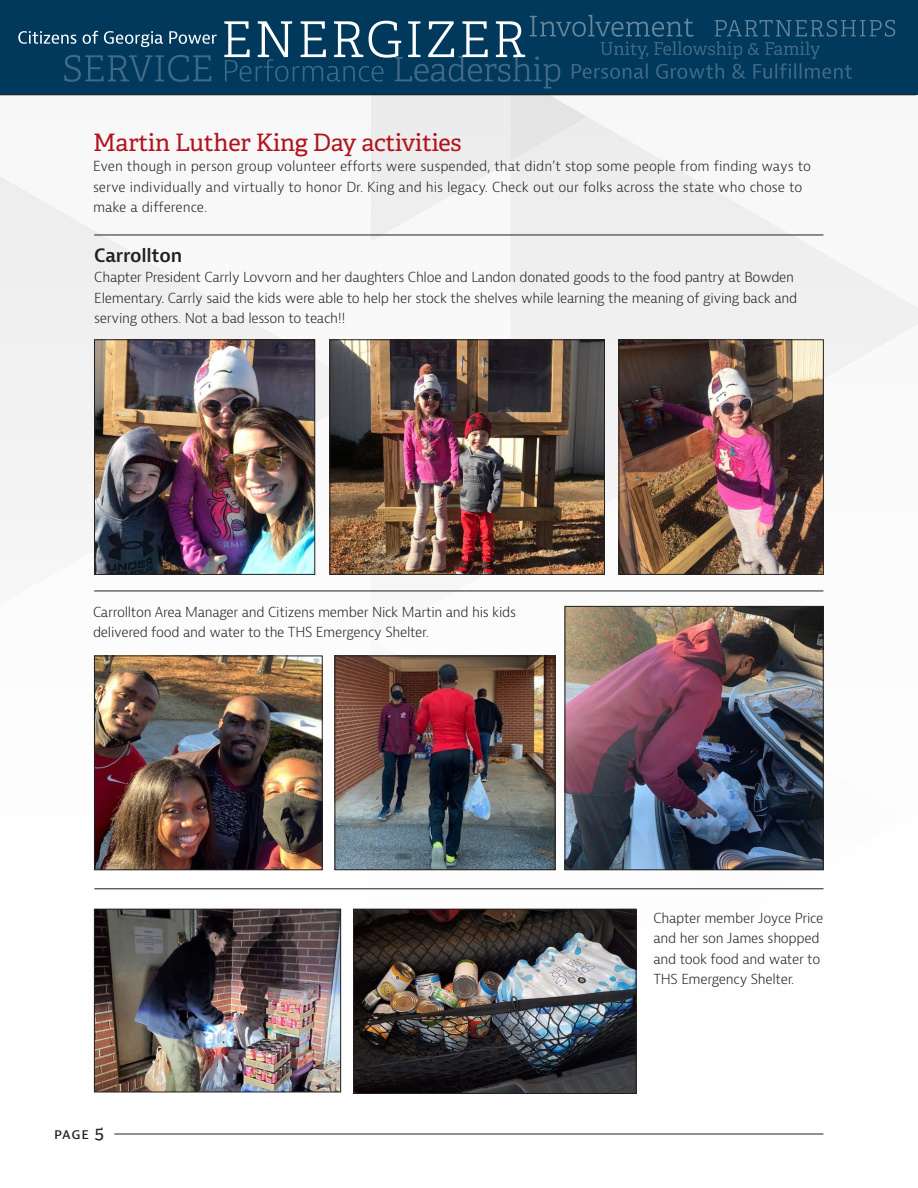
<style>
.page{position:relative;width:918px;height:1188px;background:#fff}
.page>*{position:absolute;margin:0;border:0;box-sizing:border-box;transform-origin:0 0}
.t1{font:24px "Adelle";letter-spacing:-.01em;color:#b0131c}
.t2{font:600 18px "Bernina Sans";letter-spacing:-.01em;color:#231f20}
.t3{font:15px "Bernina Sans";color:#231f20}
.t4{font:300 13.5px/20.2px "Bernina Sans";letter-spacing:-.02em;color:#231f20}
.t5{font:300 13.5px/20.2px "Bernina Sans";color:#231f20}
.s1{font-family:"Adelle";font-size:18px}
</style>
<div class="page">
<hr style="left:114px;top:1134px;width:709px;height:1px;background:#231f20">
<img style="left:0;top:95px;width:918px;height:999px">
<div style="left:0;top:0;width:918px;height:95px;background:#00395c"></div>
<hr style="left:0;top:95px;width:916px;height:1px;background:#231f20">
<svg style="left:18px;top:15px;width:877px;height:74px"></svg>
<img style="left:332px;top:342px;width:271px;height:231px">
<div style="left:330px;top:340px;width:275px;height:235px;border:1px solid #231f20"></div>
<hr style="left:94px;top:235px;width:729px;height:1px;background:#231f20">
<img style="left:96px;top:342px;width:217px;height:231px">
<div style="left:94px;top:340px;width:221px;height:235px;border:1px solid #231f20"></div>
<img style="left:621px;top:342px;width:201px;height:231px">
<div style="left:619px;top:340px;width:205px;height:235px;border:1px solid #231f20"></div>
<hr style="left:94px;top:591px;width:729px;height:1px;background:#231f20">
<img style="left:96px;top:658px;width:224px;height:210px">
<div style="left:94px;top:656px;width:228px;height:214px;border:1px solid #231f20"></div>
<img style="left:567px;top:608px;width:254px;height:260px">
<div style="left:565px;top:606px;width:258px;height:264px;border:1px solid #231f20"></div>
<img style="left:337px;top:658px;width:216px;height:210px">
<div style="left:335px;top:656px;width:220px;height:214px;border:1px solid #231f20"></div>
<hr style="left:94px;top:889px;width:730px;height:1px;background:#231f20">
<img style="left:96px;top:911px;width:243px;height:179px">
<div style="left:94px;top:909px;width:247px;height:183px;border:1px solid #231f20"></div>
<img style="left:355px;top:911px;width:279px;height:181px">
<div style="left:353px;top:909px;width:283px;height:185px;border:1px solid #231f20"></div>
<p class="t1" style="left:93px;top:128px;width:370px">Martin Luther King Day activities</p>
<p class="t5" style="left:93px;top:157px;width:719px">Even though in person group volunteer efforts were suspended, that didn’t stop some people from finding ways to serve individually and virtually to honor Dr. King and his legacy. Check out our folks across the state who chose to make a difference.</p>
<p class="t2" style="left:94px;top:244px;width:89px">Carrollton</p>
<p class="t4" style="left:94px;top:268px;width:704px">Chapter President Carrly Lovvorn and her daughters Chloe and Landon donated goods to the food pantry at Bowden<br>Elementary. Carrly said the kids were able to help her stock the shelves while learning the meaning of giving back and serving others. Not a bad lesson to teach!!</p>
<p class="t4" style="left:93px;top:602px;width:425px">Carrollton Area Manager and Citizens member Nick Martin and his kids delivered food and water to the THS Emergency Shelter.</p>
<p class="t3" style="left:54px;top:1123px;width:52px">page <span class="s1">5</span></p>
<p class="t4" style="left:653px;top:908px;width:172px">Chapter member Joyce Price and her son James shopped and took food and water to<br>THS Emergency Shelter.</p>
</div>
